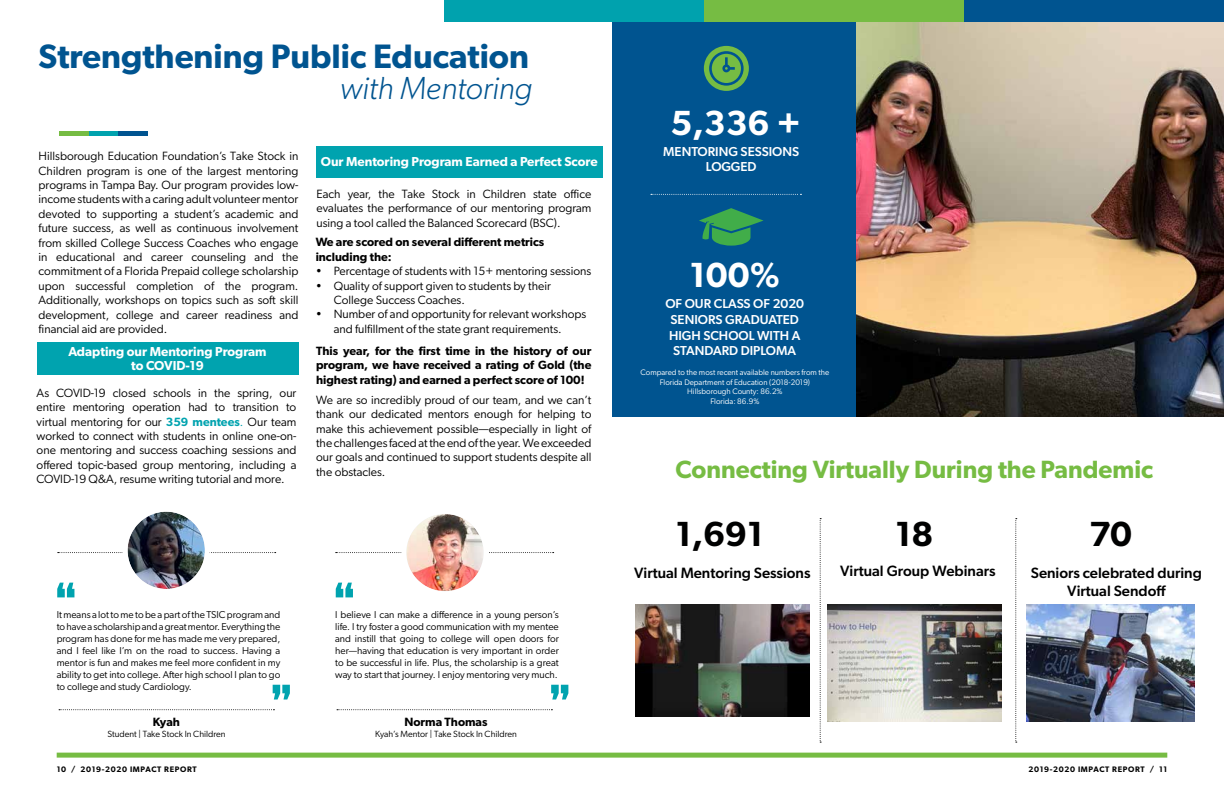
<style>
.page{position:relative;width:1224px;height:792px;background:#fff}
.page>*{position:absolute;margin:0;border:0;box-sizing:border-box;transform-origin:0 0}
.t1{font:600 35px "Gibson";color:#fff}
.t2{font:600 35px "Gibson";color:#000101}
.t3{font:600 34px "Gibson";color:#005490}
.t4{font:italic 300 32px "Gibson";color:#005490}
.t5{font:600 25px "Gibson";color:#76bc43}
.t6{font:500 15px/18px "Gibson";color:#000101;text-align:center}
.t7{font:500 13px/15.6px "Gibson";color:#fff;text-align:center}
.t8{font:600 13px/14px "Gibson";color:#fff;text-align:center}
.t9{font:12px/14.4px "Gibson";color:#000;text-align:justify}
.t10{font:600 12px/14.4px "Gibson";color:#000}
.t11{font:10px/12px "Gibson";color:#000;text-align:justify}
.t12{font:9px "Gibson";color:#000}
.t13{font:8px/9.6px "Gibson";color:#fff;text-align:center}
.t14{font:600 8px "Gibson";letter-spacing:.08em;color:#000}
.s1{font-weight:600;color:#00a3af}
.s2{color:#00a3af}
</style>
<div class="page">
<div style="left:612px;top:0;width:245px;height:416px;background:#005490"></div>
<img style="left:857px;top:22px;width:367px;height:394px">
<svg style="left:651px;top:194px;width:150px;height:1px"></svg>
<svg style="left:704px;top:46px;width:45px;height:45px"></svg>
<svg style="left:699px;top:208px;width:64px;height:38px"></svg>
<div style="left:57px;top:753px;width:1110px;height:5px;background:#76bc43"></div>
<div style="left:37px;top:342px;width:261px;height:33px;background:#00a3af"></div>
<div style="left:316px;top:147px;width:286px;height:31px;background:#00a3af"></div>
<div style="left:60px;top:131px;width:29px;height:5px;background:#76bc43"></div>
<div style="left:89px;top:131px;width:29px;height:5px;background:#00a2ae"></div>
<div style="left:118px;top:131px;width:30px;height:5px;background:#005490"></div>
<svg style="left:58px;top:552px;width:218px;height:1px"></svg>
<svg style="left:336px;top:552px;width:218px;height:1px"></svg>
<svg style="left:59px;top:709px;width:215px;height:1px"></svg>
<svg style="left:337px;top:709px;width:215px;height:1px"></svg>
<img style="left:129px;top:513px;width:75px;height:75px">
<div style="left:123px;top:507px;width:87px;height:87px;border:5px solid #fff;border-radius:50%"></div>
<img style="left:407px;top:515px;width:76px;height:75px">
<div style="left:401px;top:509px;width:88px;height:87px;border:5px solid #fff;border-radius:50%"></div>
<svg style="left:57px;top:583px;width:17px;height:14px"></svg>
<svg style="left:273px;top:685px;width:17px;height:15px"></svg>
<svg style="left:336px;top:583px;width:17px;height:14px"></svg>
<svg style="left:551px;top:685px;width:17px;height:15px"></svg>
<svg style="left:820px;top:518px;width:1px;height:225px"></svg>
<svg style="left:1015px;top:518px;width:2px;height:225px"></svg>
<img style="left:635px;top:604px;width:175px;height:113px">
<img style="left:827px;top:604px;width:175px;height:117px">
<img style="left:1026px;top:604px;width:169px;height:117px">
<div style="left:445px;top:0;width:259px;height:22px;background:#00a2ae"></div>
<div style="left:704px;top:0;width:260px;height:22px;background:#76bc43"></div>
<div style="left:964px;top:0;width:260px;height:22px;background:#005490"></div>
<h2 class="t3" style="left:39px;top:36px;width:492px">Strengthening Public Education</h2>
<h3 class="t4" style="left:340px;top:69px;width:194px">with Mentoring</h3>
<p class="t9" style="left:39px;top:149px;width:261px">Hillsborough Education Foundation’s Take Stock in Children program is one of the largest mentoring programs in Tampa Bay. Our program provides low&shy;income students with a caring adult volunteer mentor devoted to supporting a student’s academic and future success, as well as continuous involvement from skilled College Success Coaches who engage in educational and career counseling and the commitment of a Florida Prepaid college scholarship upon successful completion of the program.<br>Additionally, workshops on topics such as soft skill development, college and career readiness and financial aid are provided.</p>
<p class="t8" style="left:68px;top:345px;width:200px">Adapting our Mentoring Program to COVID-19</p>
<p class="t9" style="left:37px;top:385px;width:261px">As COVID-19 closed schools in the spring, our entire mentoring operation had to transition to virtual mentoring for our <span class="s1">359 mentees</span><span class="s2">.</span> Our team worked to connect with students in online one-on&shy;one mentoring and success coaching sessions and offered topic-based group mentoring, including a COVID-19 Q&amp;A, resume writing tutorial and more.</p>
<p class="t8" style="left:321px;top:154px;width:278px">Our Mentoring Program Earned a Perfect Score</p>
<p class="t9" style="left:316px;top:186px;width:276px">Each year, the Take Stock in Children state office evaluates the performance of our mentoring program using a tool called the Balanced Scorecard (BSC).</p>
<p class="t10" style="left:316px;top:235px;width:230px">We are scored on several different metrics including the:</p>
<p class="t9" style="left:316px;top:264px;width:277px">• Percentage of students with 15+ mentoring sessions</p>
<p class="t9" style="left:334px;top:278px;width:219px;text-indent:-18px">• Quality of support given to students by their<br>College Success Coaches.</p>
<p class="t9" style="left:316px;top:307px;width:272px;text-align:center">• Number of and opportunity for relevant workshops and fulfillment of the state grant requirements.</p>
<p class="t10" style="left:316px;top:343px;width:277px;text-align:justify">This year, for the first time in the history of our program, we have received a rating of Gold (the highest rating) and earned a perfect score of 100!</p>
<p class="t9" style="left:316px;top:392px;width:277px">We are so incredibly proud of our team, and we can’t thank our dedicated mentors enough for helping to make this achievement possible—especially in light of the challenges faced at the end of the year. We exceeded our goals and continued to support students despite all the obstacles.</p>
<p class="t11" style="left:57px;top:609px;width:225px">It means a lot to me to be a part of the TSIC program and to have a scholarship and a great mentor. Everything the program has done for me has made me very prepared, and I feel like I’m on the road to success. Having a mentor is fun and makes me feel more confident in my ability to get into college. After high school I plan to go to college and study Cardiology.</p>
<p class="t10" style="left:153px;top:715px;width:29px">Kyah</p>
<p class="t12" style="left:107px;top:728px;width:120px">Student | Take Stock In Children</p>
<p class="t14" style="left:57px;top:764px;width:142px">10 / 2019-2020 IMPACT REPORT</p>
<p class="t11" style="left:335px;top:609px;width:225px">I believe I can make a difference in a young person’s life. I try foster a good communication with my mentee and instill that going to college will open doors for her—having that education is very important in order to be successful in life. Plus, the scholarship is a great way to start that journey. I enjoy mentoring very much.</p>
<p class="t10" style="left:405px;top:715px;width:85px">Norma Thomas</p>
<p class="t12" style="left:375px;top:728px;width:143px">Kyah’s Mentor | Take Stock In Children</p>
<h1 class="t1" style="left:670px;top:102px;width:132px">5,336 +</h1>
<p class="t7" style="left:663px;top:143px;width:137px">MENTORING SESSIONS<br>LOGGED</p>
<h1 class="t1" style="left:690px;top:254px;width:92px">100%</h1>
<p class="t7" style="left:665px;top:296px;width:140px">OF OUR CLASS OF 2020<br>SENIORS GRADUATED<br>HIGH SCHOOL WITH A<br>STANDARD DIPLOMA</p>
<p class="t13" style="left:641px;top:367px;width:190px">Compared to the most recent available numbers from the Florida Department of Education (2018-2019)<br>Hillsborough County: 86.2%<br>Florida: 86.9%</p>
<h3 class="t5" style="left:676px;top:454px;width:479px">Connecting Virtually During the Pandemic</h3>
<h1 class="t2" style="left:675px;top:513px;width:89px">1,691</h1>
<p class="t6" style="left:634px;top:563px;width:178px">Virtual Mentoring Sessions</p>
<h1 class="t2" style="left:895px;top:513px;width:40px">18</h1>
<p class="t6" style="left:840px;top:562px;width:157px">Virtual Group Webinars</p>
<h1 class="t2" style="left:1089px;top:513px;width:45px">70</h1>
<p class="t6" style="left:1031px;top:563px;width:173px">Seniors celebrated during<br>Virtual Sendoff</p>
<p class="t14" style="left:1029px;top:764px;width:140px">2019-2020 IMPACT REPORT / 11</p>
</div>
